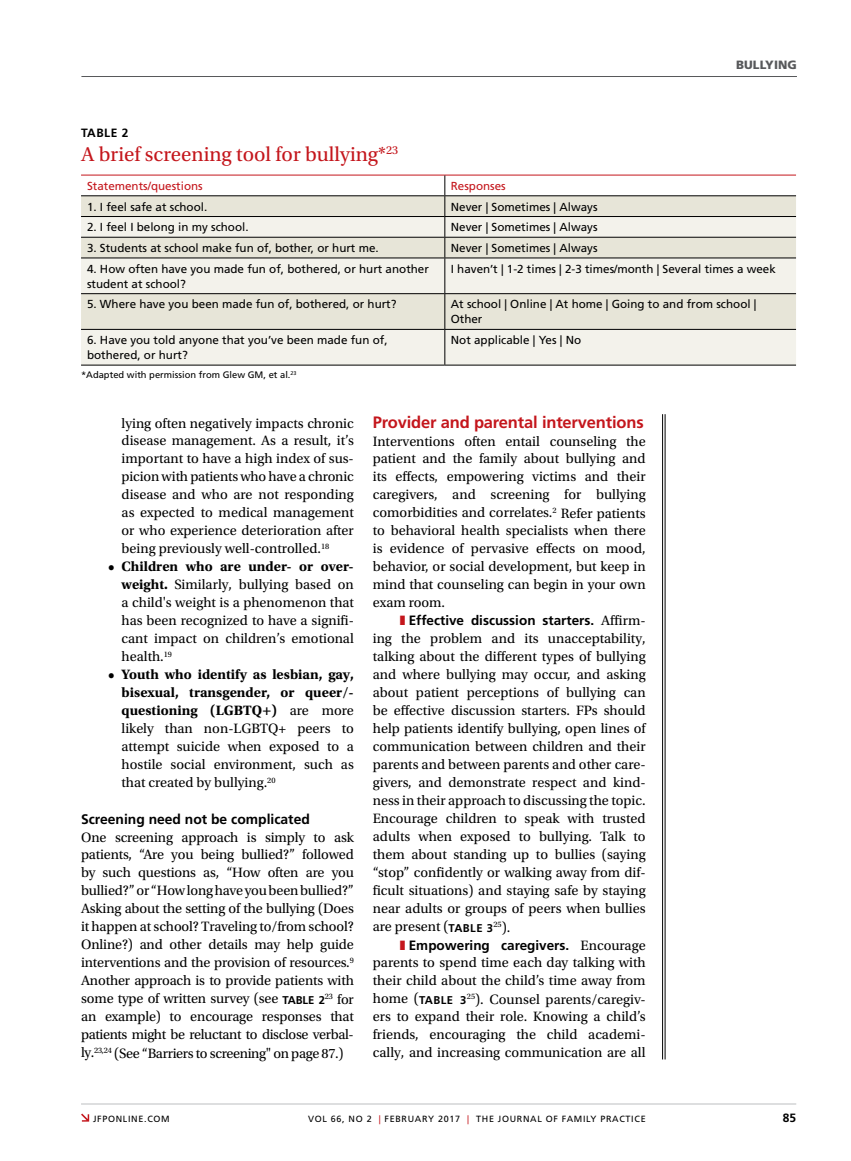
<style>
.page{position:relative;width:851px;height:1161px;background:#fff}
.page>*{position:absolute;margin:0;border:0;box-sizing:border-box;transform-origin:0 0}
.t1{font:21px "Utopia Std";color:#c4161c}
.t2{font:700 16.5px "Frutiger LT Std";letter-spacing:-.01em;color:#c4161c}
.t3{font:14.25px/18px "Utopia Std";color:#000;text-align:justify}
.t4{font:700 13.8px "Frutiger LT Std";color:#000}
.t5{font:700 13.5px "Frutiger LT Std";color:#000}
.t6{font:900 12px "Frutiger LT Std";letter-spacing:.01em;color:#58595b}
.t7{font:700 12px "Frutiger LT Std";letter-spacing:.04em;color:#000}
.t8{font:11.7px/15px "Frutiger LT Std";color:#000}
.t9{font:11.7px "Frutiger LT Std";color:#c4161c}
.t10{font:9.3px "Frutiger LT Std";color:#000}
.t11{font:9px "Frutiger LT Std";letter-spacing:.075em;color:#000}
.s1{font-weight:700}
.s2{font-family:"Frutiger LT Std";font-weight:700;font-size:11.25px}
.s3{color:#c4161c}
.s4{font-family:"Utopia Std";font-weight:400;font-size:14.25px}
</style>
<div class="page">
<hr style="left:81px;top:76px;width:716px;height:1px;background:#58595b">
<svg style="left:81px;top:1114px;width:8px;height:8px"></svg>
<hr style="left:81px;top:1104px;width:715px;height:1px;background:#bcbec0">
<hr style="left:664px;top:414px;width:1px;height:645px;background:#000">
<hr style="left:662px;top:414px;width:1px;height:645px;background:#000">
<div style="left:81px;top:196px;width:715px;height:20px;background:#e7e5d8"></div>
<svg style="left:81px;top:217px;width:715px;height:148px;background:#ebeae1"></svg>
<hr style="left:81px;top:216px;width:364px;height:1px;background:#000">
<hr style="left:445px;top:216px;width:351px;height:1px;background:#000">
<hr style="left:81px;top:237px;width:364px;height:1px;background:#000">
<hr style="left:445px;top:237px;width:351px;height:1px;background:#000">
<hr style="left:81px;top:258px;width:364px;height:1px;background:#000">
<hr style="left:445px;top:258px;width:351px;height:1px;background:#000">
<hr style="left:81px;top:293px;width:364px;height:1px;background:#000">
<hr style="left:445px;top:293px;width:351px;height:1px;background:#000">
<hr style="left:81px;top:329px;width:364px;height:1px;background:#000">
<hr style="left:445px;top:329px;width:351px;height:1px;background:#000">
<hr style="left:81px;top:365px;width:364px;height:1px;background:#000">
<hr style="left:445px;top:365px;width:351px;height:1px;background:#000">
<hr style="left:81px;top:175px;width:364px;height:1px;background:#c4161c">
<hr style="left:445px;top:175px;width:351px;height:1px;background:#c4161c">
<hr style="left:81px;top:195px;width:364px;height:1px;background:#000">
<hr style="left:445px;top:195px;width:351px;height:1px;background:#000">
<svg style="left:444px;top:175px;width:1px;height:83px"></svg>
<hr style="left:444px;top:258px;width:1px;height:35px;background:#000">
<hr style="left:444px;top:294px;width:1px;height:35px;background:#000">
<hr style="left:444px;top:330px;width:1px;height:35px;background:#000">
<p class="t6" style="left:736px;top:58px;width:62px">BULLYING</p>
<p class="t7" style="left:81px;top:126px;width:49px">TABLE 2</p>
<h1 class="t1" style="left:81px;top:143px;width:319px">A brief screening tool for bullying*<sup>23</sup></h1>
<p class="t9" style="left:87px;top:179px;width:117px">Statements/questions</p>
<p class="t9" style="left:451px;top:179px;width:56px">Responses</p>
<p class="t8" style="left:87px;top:199px;width:122px">1. I feel safe at school.</p>
<p class="t8" style="left:451px;top:199px;width:148px">Never | Sometimes | Always</p>
<p class="t8" style="left:87px;top:220px;width:163px">2. I feel I belong in my school.</p>
<p class="t8" style="left:451px;top:220px;width:148px">Never | Sometimes | Always</p>
<p class="t8" style="left:87px;top:240px;width:293px">3. Students at school make fun of, bother, or hurt me.</p>
<p class="t8" style="left:451px;top:240px;width:148px">Never | Sometimes | Always</p>
<p class="t8" style="left:87px;top:261px;width:343px">4. How often have you made fun of, bothered, or hurt another student at school?</p>
<p class="t8" style="left:451px;top:261px;width:326px">I haven’t | 1-2 times | 2-3 times/month | Several times a week</p>
<p class="t8" style="left:87px;top:297px;width:311px">5. Where have you been made fun of, bothered, or hurt?</p>
<p class="t8" style="left:451px;top:297px;width:307px">At school | Online | At home | Going to and from school |<br>Other</p>
<p class="t8" style="left:87px;top:333px;width:302px">6. Have you told anyone that you’ve been made fun of, bothered, or hurt?</p>
<p class="t8" style="left:451px;top:333px;width:132px">Not applicable | Yes | No</p>
<p class="t10" style="left:81px;top:369px;width:217px">*Adapted with permission from Glew GM, et al.<sup>23</sup></p>
<p class="t3" style="left:122px;top:414px;width:234px">lying often negatively impacts chronic disease management. As a result, it’s important to have a high index of sus&shy;picion with patients who have a chronic disease and who are not responding as expected to medical management or who experience deterioration after being previously well-controlled.<sup>18</sup></p>
<p class="t3" style="left:121px;top:558px;width:234px;text-indent:-13px"><span class="s1">• Children who are under- or over&shy;weight.</span> Similarly, bullying based on a child's weight is a phenomenon that has been recognized to have a signifi&shy;cant impact on children’s emotional health.<sup>19</sup></p>
<p class="t3" style="left:121px;top:666px;width:234px;text-indent:-13px"><span class="s1">• Youth who identify as lesbian, gay, bisexual, transgender, or queer/- questioning (LGBTQ+)</span> are more likely than non-LGBTQ+ peers to attempt suicide when exposed to a hostile social environment, such as that created by bullying.<sup>20</sup></p>
<p class="t4" style="left:81px;top:811px;width:230px">Screening need not be complicated</p>
<p class="t3" style="left:81px;top:828px;width:274px">One screening approach is simply to ask patients, “Are you being bullied?” followed by such questions as, “How often are you bullied?” or “How long have you been bullied?” Asking about the setting of the bullying (Does it happen at school? Traveling to/from school?<br>Online?) and other details may help guide interventions and the provision of resources.<sup>9<br></sup>Another approach is to provide patients with some type of written survey (see <span class="s2">TABLE 2</span><sup>23</sup> for an example) to encourage responses that patients might be reluctant to disclose verbal&shy;ly.<sup>23,24</sup> (See “Barriers to screening" on page 87.)</p>
<p class="t2" style="left:373px;top:412px;width:272px">Provider and parental interventions</p>
<p class="t3" style="left:373px;top:432px;width:274px">Interventions often entail counseling the patient and the family about bullying and its effects, empowering victims and their caregivers, and screening for bullying comorbidities and correlates.<sup>2</sup> Refer patients to behavioral health specialists when there is evidence of pervasive effects on mood, behavior, or social development, but keep in mind that counseling can begin in your own exam room.</p>
<p class="t5" style="left:400px;top:613px;width:247px"><span class="s3">❚</span> Effective discussion starters. <span class="s4">Affirm-</span></p>
<p class="t3" style="left:373px;top:630px;width:274px">ing the problem and its unacceptability, talking about the different types of bullying and where bullying may occur, and asking about patient perceptions of bullying can be effective discussion starters. FPs should help patients identify bullying, open lines of communication between children and their parents and between parents and other care&shy;givers, and demonstrate respect and kind&shy;ness in their approach to discussing the topic.<br>Encourage children to speak with trusted adults when exposed to bullying. Talk to them about standing up to bullies (saying “stop” confidently or walking away from dif&shy;ficult situations) and staying safe by staying near adults or groups of peers when bullies are present (<span class="s2">TABLE 3</span><sup>25</sup>).</p>
<p class="t5" style="left:400px;top:937px;width:247px"><span class="s3">❚</span> Empowering caregivers. <span class="s4">Encourage</span></p>
<p class="t3" style="left:373px;top:954px;width:274px">parents to spend time each day talking with their child about the child’s time away from home (<span class="s2">TABLE 3</span><sup>25</sup>). Counsel parents/caregiv&shy;ers to expand their role. Knowing a child’s friends, encouraging the child academi&shy;cally, and increasing communication are all</p>
<p class="t11" style="left:93px;top:1113px;width:78px">JFPONLINE.COM</p>
<p class="t11" style="left:308px;top:1113px;width:339px">VOL 66, NO 2 <span class="s3">|</span> FEBRUARY 2017 <span class="s3">|</span> THE JOURNAL OF FAMILY PRACTICE</p>
<p class="t7" style="left:782px;top:1111px;width:15px">85</p>
</div>
